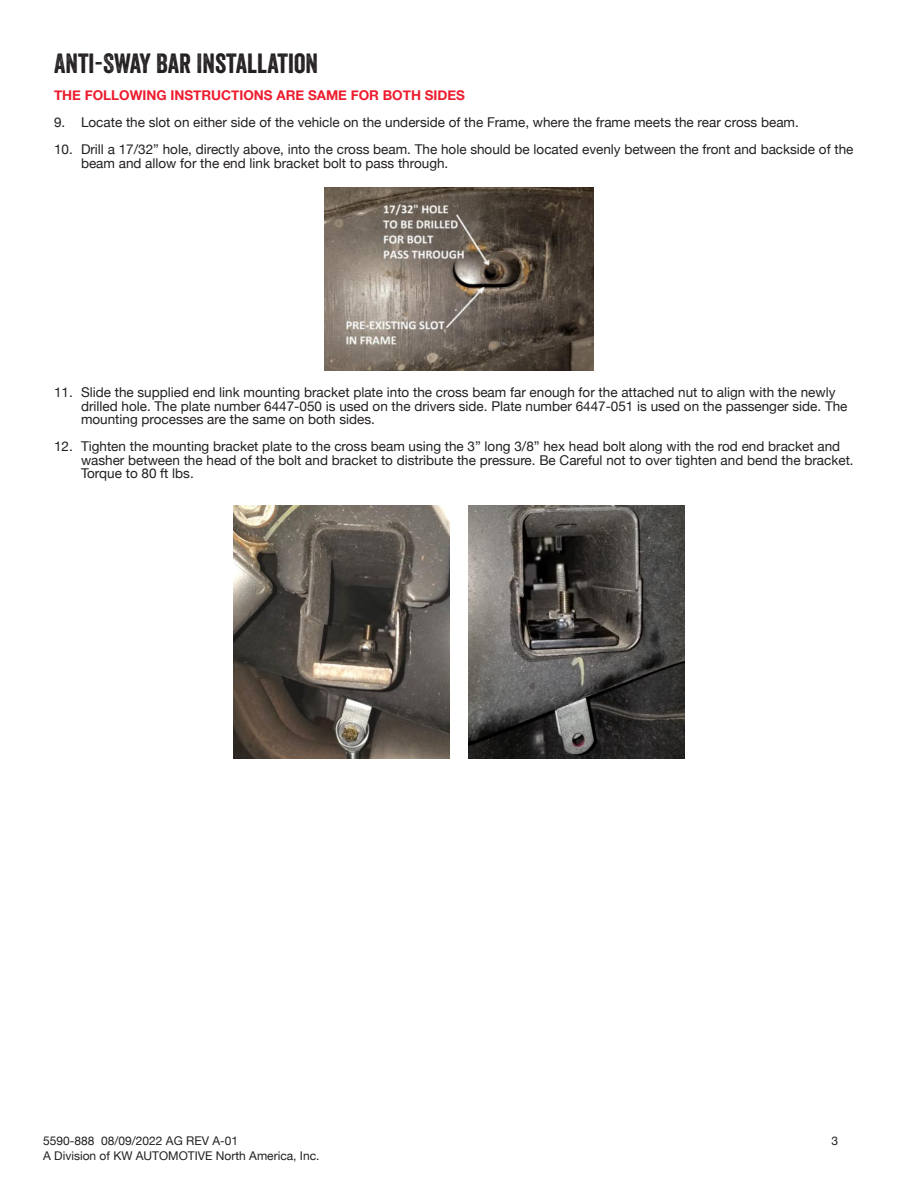
<style>
.page{position:relative;width:918px;height:1188px;background:#fff}
.page>*{position:absolute;margin:0;border:0;box-sizing:border-box;transform-origin:0 0}
.t1{font:27px "Veneer";color:#231f20}
.t2{font:13.5px/13.5px "Helvetica Neue";color:#231f20}
.t3{font:700 13.5px "Helvetica Neue";color:#ed1c2e}
.t4{font:12px "Helvetica Neue";color:#231f20}
</style>
<div class="page">
<img style="left:324px;top:188px;width:270px;height:183px">
<img style="left:233px;top:505px;width:217px;height:254px">
<img style="left:469px;top:505px;width:216px;height:254px">
<p class="t1" style="left:54px;top:47px;width:266px">ANTI-SWAY BAR INSTALLATION</p>
<p class="t3" style="left:54px;top:87px;width:413px">THE FOLLOWING INSTRUCTIONS ARE SAME FOR BOTH SIDES</p>
<p class="t2" style="left:54px;top:116px;width:746px">9. Locate the slot on either side of the vehicle on the underside of the Frame, where the frame meets the rear cross beam.</p>
<p class="t2" style="left:81px;top:143px;width:774px;text-indent:-27px">10. Drill a 17/32” hole, directly above, into the cross beam. The hole should be located evenly between the front and backside of the beam and allow for the end link bracket bolt to pass through.</p>
<p class="t2" style="left:81px;top:386px;width:768px;text-indent:-27px">11. Slide the supplied end link mounting bracket plate into the cross beam far enough for the attached nut to align with the newly drilled hole. The plate number 6447-050 is used on the drivers side. Plate number 6447-051 is used on the passenger side. The mounting processes are the same on both sides.</p>
<p class="t2" style="left:81px;top:440px;width:774px;text-indent:-27px">12. Tighten the mounting bracket plate to the cross beam using the 3” long 3/8” hex head bolt along with the rod end bracket and washer between the head of the bolt and bracket to distribute the pressure. Be Careful not to over tighten and bend the bracket.<br>Torque to 80 ft lbs.</p>
<p class="t4" style="left:43px;top:1134px;width:196px">5590-888 08/09/2022 AG REV A-01</p>
<p class="t4" style="left:832px;top:1134px;width:8px">3</p>
<p class="t4" style="left:43px;top:1148px;width:278px">A Division of KW AUTOMOTIVE North America, Inc.</p>
</div>
